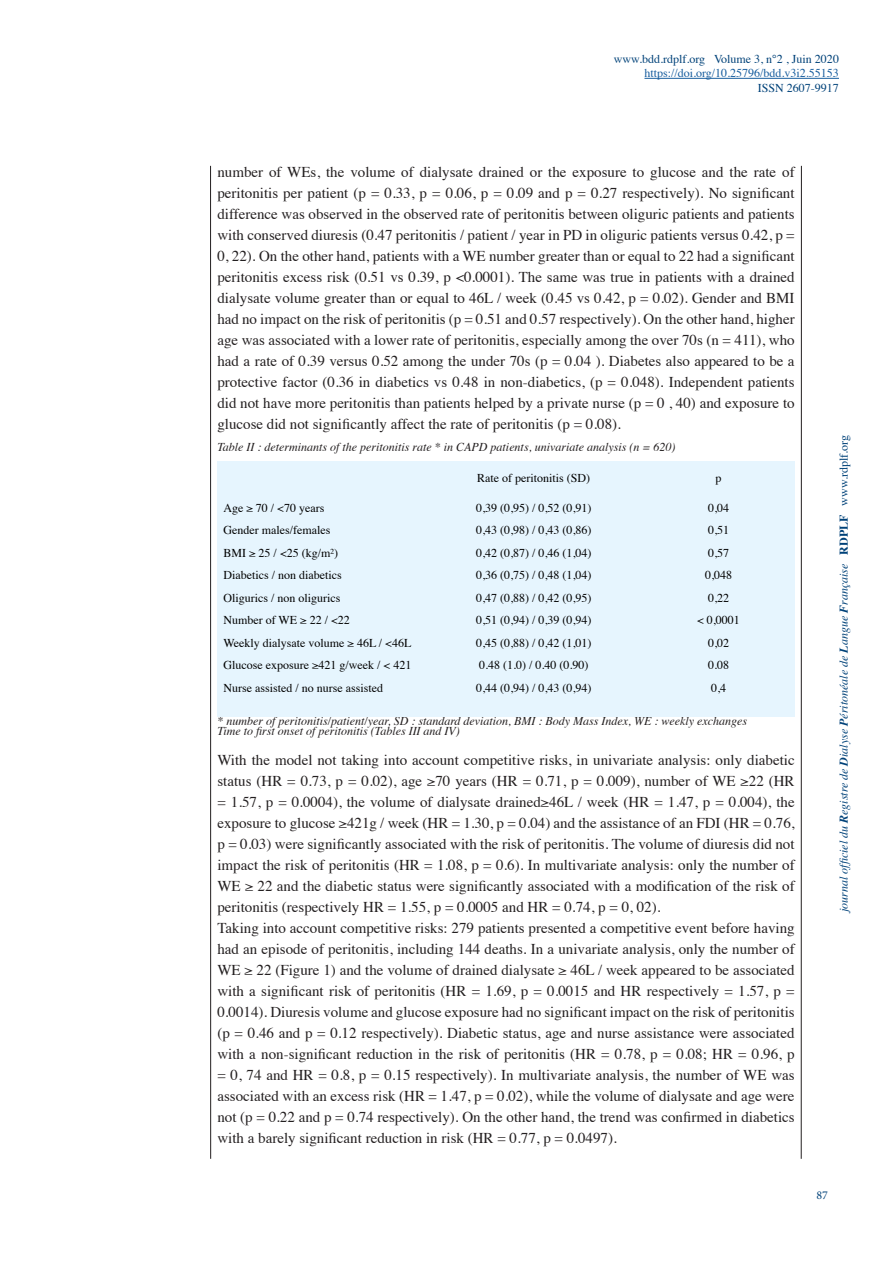
<style>
.page{position:relative;width:893px;height:1263px;background:#fff}
.page>*{position:absolute;margin:0;border:0;box-sizing:border-box;transform-origin:0 0}
.Body_Text{font:15px/21px "Times";color:#231f20;text-align:justify}
.t1{font:12px "Times";color:#000}
.t2{font:italic 12px "Times";color:#231f20}
.t3{font:italic 12px "Times";color:#004279}
.t4{font:12px "Times";color:#004279}
.t5{font:12px "Times";color:#175d9e}
.t6{font:12px "Minion Pro";color:#004279}
.s1{font-weight:700}
.s2{font-weight:700;font-style:normal}
.s3{font-style:normal}
</style>
<div class="page">
<hr style="left:644px;top:78px;width:195px;height:1px;background:#175d9e">
<hr style="left:210px;top:166px;width:1px;height:993px;background:#231f20">
<hr style="left:801px;top:166px;width:1px;height:993px;background:#231f20">
<div style="left:217px;top:460px;width:578px;height:256px;background:#e6f5fe"></div>
<p class="t4" style="left:614px;top:48px;width:227px">www.bdd.rdplf.org Volume 3, n°2 , Juin 2020</p>
<p class="t5" style="left:644px;top:62px;width:196px">https://doi.org/10.25796/bdd.v3i2.55153</p>
<p class="t4" style="left:758px;top:77px;width:82px">ISSN 2607-9917</p>
<p class="Body_Text" style="left:217px;top:160px;width:579px">number of WEs, the volume of dialysate drained or the exposure to glucose and the rate of peritonitis per patient (p = 0.33, p = 0.06, p = 0.09 and p = 0.27 respectively). No significant difference was observed in the observed rate of peritonitis between oliguric patients and patients with conserved diuresis (0.47 peritonitis / patient / year in PD in oliguric patients versus 0.42, p = 0, 22). On the other hand, patients with a WE number greater than or equal to 22 had a significant peritonitis excess risk (0.51 vs 0.39, p &lt;0.0001). The same was true in patients with a drained dialysate volume greater than or equal to 46L / week (0.45 vs 0.42, p = 0.02). Gender and BMI had no impact on the risk of peritonitis (p = 0.51 and 0.57 respectively). On the other hand, higher age was associated with a lower rate of peritonitis, especially among the over 70s (n = 411), who had a rate of 0.39 versus 0.52 among the under 70s (p = 0.04 ). Diabetes also appeared to be a protective factor (0.36 in diabetics vs 0.48 in non-diabetics, (p = 0.048). Independent patients did not have more peritonitis than patients helped by a private nurse (p = 0 , 40) and exposure to glucose did not significantly affect the rate of peritonitis (p = 0.08).</p>
<p class="t2" style="left:217px;top:437px;width:459px">Table II : determinants of the peritonitis rate * in CAPD patients, univariate analysis (n = 620)</p>
<p class="t1" style="left:477px;top:467px;width:114px">Rate of peritonitis (SD)</p>
<p class="t1" style="left:715px;top:467px;width:7px">p</p>
<p class="t1" style="left:223px;top:497px;width:103px">Age ≥ 70 / &lt;70 years</p>
<p class="t1" style="left:476px;top:497px;width:117px">0,39 (0,95) / 0,52 (0,91)</p>
<p class="t1" style="left:708px;top:497px;width:22px">0,04</p>
<p class="t1" style="left:223px;top:519px;width:108px">Gender males/females</p>
<p class="t1" style="left:476px;top:519px;width:117px">0,43 (0,98) / 0,43 (0,86)</p>
<p class="t1" style="left:708px;top:519px;width:22px">0,51</p>
<p class="t1" style="left:223px;top:542px;width:116px">BMI ≥ 25 / &lt;25 (kg/m²)</p>
<p class="t1" style="left:476px;top:542px;width:117px">0,42 (0,87) / 0,46 (1,04)</p>
<p class="t1" style="left:708px;top:542px;width:22px">0,57</p>
<p class="t1" style="left:223px;top:564px;width:120px">Diabetics / non diabetics</p>
<p class="t1" style="left:476px;top:564px;width:117px">0,36 (0,75) / 0,48 (1,04)</p>
<p class="t1" style="left:705px;top:564px;width:28px">0,048</p>
<p class="t1" style="left:223px;top:587px;width:118px">Oligurics / non oligurics</p>
<p class="t1" style="left:476px;top:587px;width:117px">0,47 (0,88) / 0,42 (0,95)</p>
<p class="t1" style="left:708px;top:587px;width:22px">0,22</p>
<p class="t1" style="left:223px;top:609px;width:128px">Number of WE ≥ 22 / &lt;22</p>
<p class="t1" style="left:476px;top:609px;width:117px">0,51 (0,94) / 0,39 (0,94)</p>
<p class="t1" style="left:697px;top:609px;width:44px">&lt; 0,0001</p>
<p class="t1" style="left:223px;top:632px;width:189px">Weekly dialysate volume ≥ 46L / &lt;46L</p>
<p class="t1" style="left:476px;top:632px;width:117px">0,45 (0,88) / 0,42 (1,01)</p>
<p class="t1" style="left:708px;top:632px;width:22px">0,02</p>
<p class="t1" style="left:223px;top:654px;width:189px">Glucose exposure ≥421 g/week / &lt; 421</p>
<p class="t1" style="left:479px;top:654px;width:111px">0.48 (1.0) / 0.40 (0.90)</p>
<p class="t1" style="left:708px;top:654px;width:22px">0.08</p>
<p class="t1" style="left:223px;top:677px;width:161px">Nurse assisted / no nurse assisted</p>
<p class="t1" style="left:476px;top:677px;width:117px">0,44 (0,94) / 0,43 (0,94)</p>
<p class="t1" style="left:711px;top:677px;width:16px">0,4</p>
<p class="t2" style="left:217px;top:711px;width:531px">* number of peritonitis/patient/year, SD : standard deviation, BMI : Body Mass Index, WE : weekly exchanges</p>
<p class="t2" style="left:217px;top:720px;width:244px">Time to first onset of peritonitis (Tables III and IV)</p>
<p class="Body_Text" style="left:217px;top:748px;width:579px">With the model not taking into account competitive risks, in univariate analysis: only diabetic status (HR = 0.73, p = 0.02), age ≥70 years (HR = 0.71, p = 0.009), number of WE ≥22 (HR = 1.57, p = 0.0004), the volume of dialysate drained≥46L / week (HR = 1.47, p = 0.004), the exposure to glucose ≥421g / week (HR = 1.30, p = 0.04) and the assistance of an FDI (HR = 0.76, p = 0.03) were significantly associated with the risk of peritonitis. The volume of diuresis did not impact the risk of peritonitis (HR = 1.08, p = 0.6). In multivariate analysis: only the number of WE ≥ 22 and the diabetic status were significantly associated with a modification of the risk of peritonitis (respectively HR = 1.55, p = 0.0005 and HR = 0.74, p = 0, 02).</p>
<p class="Body_Text" style="left:217px;top:916px;width:579px">Taking into account competitive risks: 279 patients presented a competitive event before having had an episode of peritonitis, including 144 deaths. In a univariate analysis, only the number of WE ≥ 22 (Figure 1) and the volume of drained dialysate ≥ 46L / week appeared to be associated with a significant risk of peritonitis (HR = 1.69, p = 0.0015 and HR respectively = 1.57, p = 0.0014). Diuresis volume and glucose exposure had no significant impact on the risk of peritonitis (p = 0.46 and p = 0.12 respectively). Diabetic status, age and nurse assistance were associated with a non-significant reduction in the risk of peritonitis (HR = 0.78, p = 0.08; HR = 0.96, p = 0, 74 and HR = 0.8, p = 0.15 respectively). In multivariate analysis, the number of WE was associated with an excess risk (HR = 1.47, p = 0.02), while the volume of dialysate and age were not (p = 0.22 and p = 0.74 respectively). On the other hand, the trend was confirmed in diabetics with a barely significant reduction in risk (HR = 0.77, p = 0.0497).</p>
<p class="t3" style="left:833px;top:912px;width:478px;rotate:-90deg">journal officiel du <span class="s1">R</span>egistre de <span class="s1">D</span>ialyse <span class="s1">P</span>éritonéale de <span class="s1">L</span>angue <span class="s1">F</span>rançaise <span class="s2">RDPLF</span> <span class="s3">www.rdplf.org</span></p>
<p class="t6" style="left:816px;top:1187px;width:13px">87</p>
</div>
